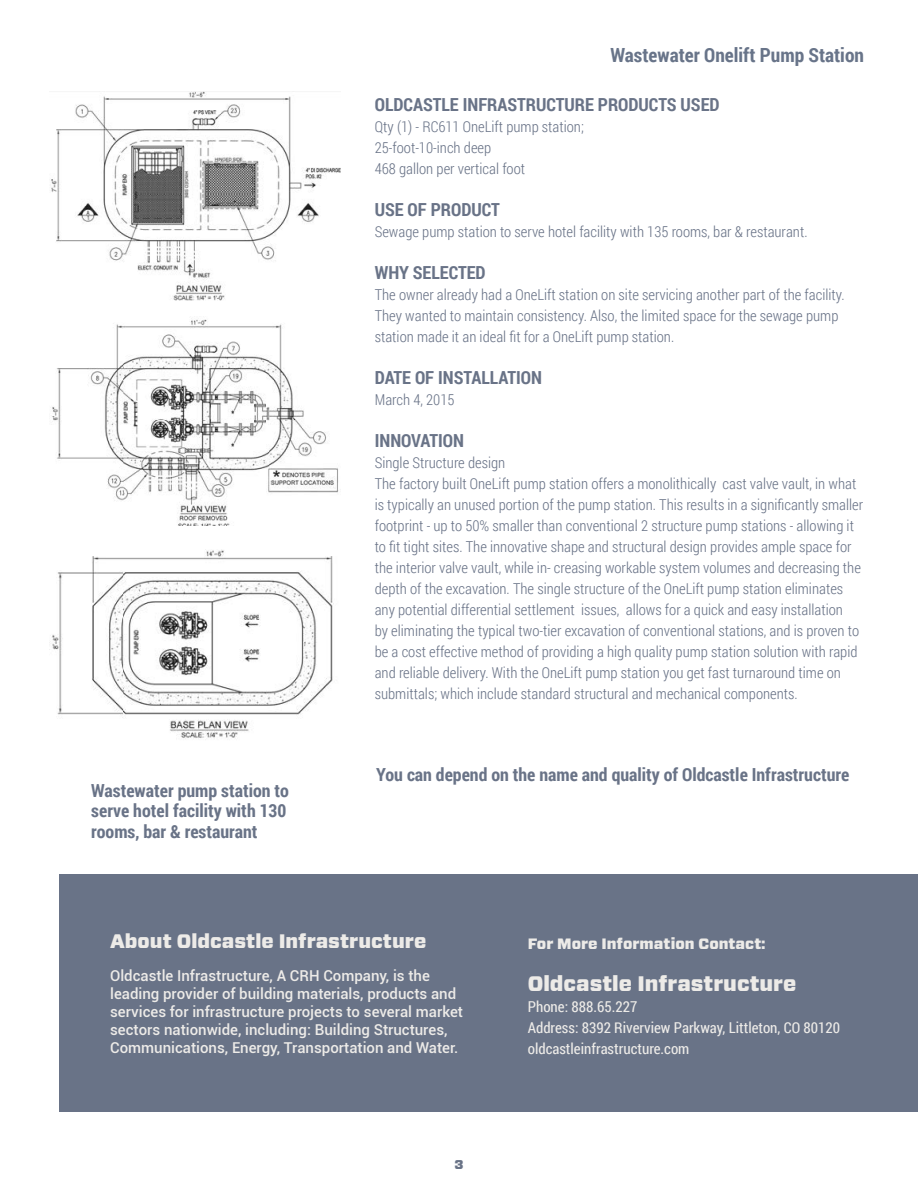
<style>
.page{position:relative;width:918px;height:1188px;background:#fff}
.page>*{position:absolute;margin:0;border:0;box-sizing:border-box;transform-origin:0 0}
.t1{font:900 21px "Forza";color:#edebe8}
.t2{font:900 19.5px "Forza";color:#edebe8}
.t3{font:700 19.5px "Roboto Condensed";color:#687489}
.t4{font:700 18px/20.5px "Roboto Condensed";color:#697387}
.t5{font:300 15px/21px "Roboto Condensed";color:#697387}
.t6{font:500 15px/18px "Roboto";color:#edebe8}
.t7{font:15px/21px "Roboto Condensed";color:#edebe8}
.t8{font:900 15px "Forza";color:#edebe8}
.t9{font:900 12.75px "Forza";color:#697387}
</style>
<div class="page">
<div style="left:59px;top:874px;width:859px;height:237px;background:#697387"></div>
<img style="left:51px;top:92px;width:290px;height:209px">
<img style="left:52px;top:318px;width:287px;height:208px">
<img style="left:52px;top:550px;width:282px;height:189px">
<p class="t4" style="left:91px;top:779px;width:199px">Wastewater pump station to serve hotel facility with 130 rooms, bar &amp; restaurant</p>
<h2 class="t3" style="left:611px;top:41px;width:255px">Wastewater Onelift Pump Station</h2>
<p class="t4" style="left:375px;top:93px;width:346px">OLDCASTLE INFRASTRUCTURE PRODUCTS USED</p>
<p class="t5" style="left:375px;top:115px;width:211px">Qty (1) - RC611 OneLift pump station;<br>25-foot-10-inch deep<br>468 gallon per vertical foot</p>
<p class="t4" style="left:375px;top:198px;width:127px">USE OF PRODUCT</p>
<p class="t5" style="left:375px;top:220px;width:434px">Sewage pump station to serve hotel facility with 135 rooms, bar &amp; restaurant.</p>
<p class="t4" style="left:375px;top:261px;width:112px">WHY SELECTED</p>
<p class="t5" style="left:375px;top:283px;width:471px">The owner already had a OneLift station on site servicing another part of the facility.<br>They wanted to maintain consistency. Also, the limited space for the sewage pump station made it an ideal fit for a OneLift pump station.</p>
<p class="t4" style="left:375px;top:366px;width:169px">DATE OF INSTALLATION</p>
<p class="t5" style="left:375px;top:388px;width:81px">March 4, 2015</p>
<p class="t4" style="left:375px;top:429px;width:91px">INNOVATION</p>
<p class="t5" style="left:375px;top:451px;width:490px">Single Structure design<br>The factory built OneLift pump station offers a monolithically cast valve vault, in what is typically an unused portion of the pump station. This results in a significantly smaller footprint - up to 50% smaller than conventional 2 structure pump stations - allowing it to fit tight sites. The innovative shape and structural design provides ample space for the interior valve vault, while in- creasing workable system volumes and decreasing the depth of the excavation. The single structure of the OneLift pump station eliminates any potential differential settlement issues, allows for a quick and easy installation<br>by eliminating the typical two-tier excavation of conventional stations, and is proven to be a cost effective method of providing a high quality pump station solution with rapid and reliable delivery. With the OneLift pump station you get fast turnaround time on submittals; which include standard structural and mechanical components.</p>
<p class="t4" style="left:376px;top:763px;width:475px">You can depend on the name and quality of Oldcastle Infrastructure</p>
<h2 class="t2" style="left:110px;top:928px;width:318px">About Oldcastle Infrastructure</h2>
<p class="t6" style="left:110px;top:966px;width:354px">Oldcastle Infrastructure, A CRH Company, is the leading provider of building materials, products and services for infrastructure projects to several market sectors nationwide, including: Building Structures, Communications, Energy, Transportation and Water.</p>
<p class="t9" style="left:454px;top:1156px;width:11px">3</p>
<p class="t8" style="left:528px;top:934px;width:239px">For More Information Contact:</p>
<h1 class="t1" style="left:528px;top:969px;width:270px">Oldcastle Infrastructure</h1>
<p class="t7" style="left:528px;top:996px;width:314px">Phone: 888.65.227<br>Address: 8392 Riverview Parkway, Littleton, CO 80120 oldcastleinfrastructure.com</p>
</div>
